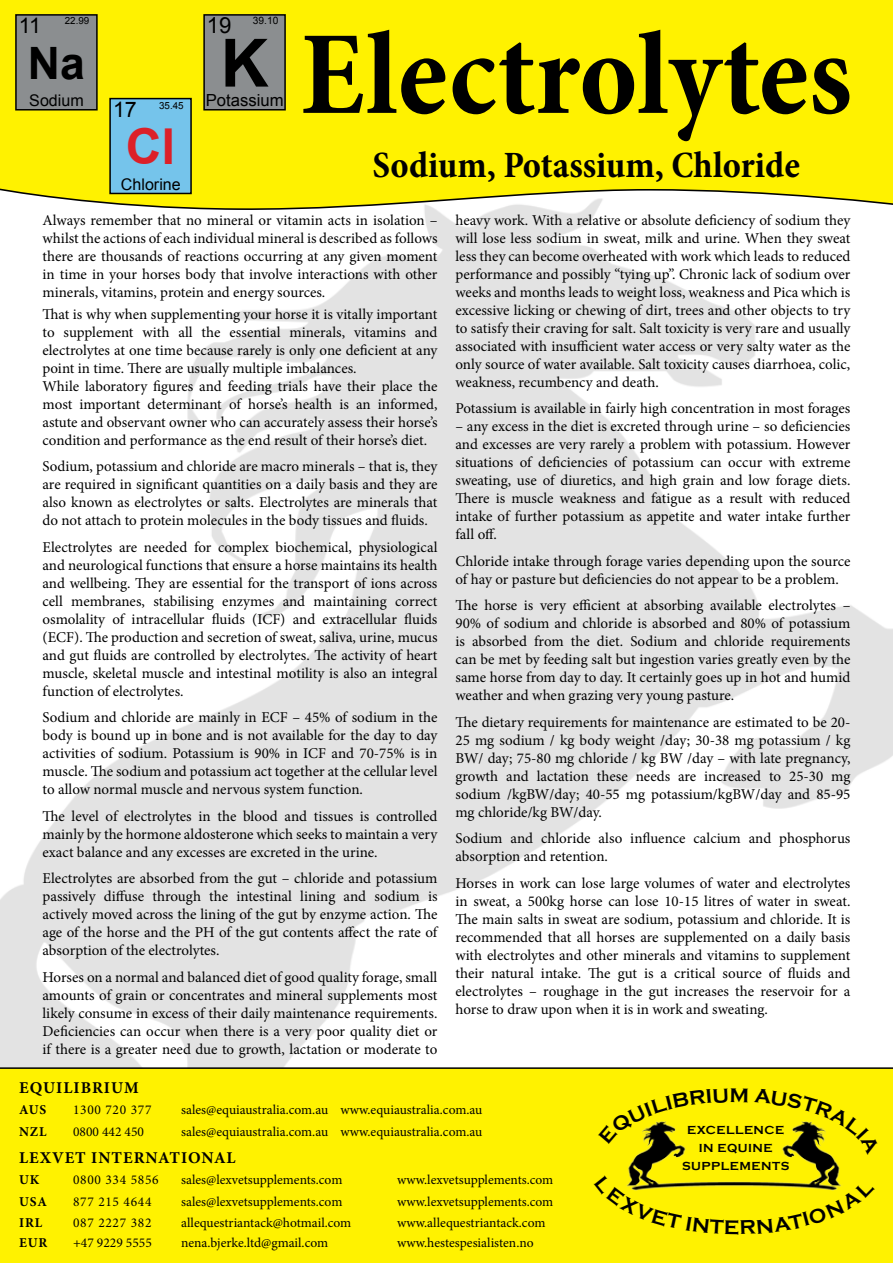
<style>
.page{position:relative;width:893px;height:1263px;background:#fff}
.page>*{position:absolute;margin:0;border:0;box-sizing:border-box;transform-origin:0 0}
.t1{font:700 condensed 120px "Minion Pro";color:#000}
.t2{font:700 66.6px "Arial";color:#000}
.t3{font:700 49.5px "Arial";color:#dc2028}
.t4{font:700 44.7px "Arial";color:#000}
.t5{font:700 condensed 37.5px "Minion Pro";color:#000}
.t6{font:22.2px "Arial";color:#000}
.t7{font:21.45px "Arial";color:#000}
.t8{font:16.65px "Arial";color:#000}
.t9{font:700 16.5px "Minion Pro";letter-spacing:.06em;color:#000}
.t10{font:16.05px "Arial";color:#000}
.t11{font:15px/18px "Minion Pro";color:#000;text-align:justify}
.t12{font:13.5px "Minion Pro";color:#000}
.t13{font:13.5px "Minion Pro";letter-spacing:.05em;color:#000}
.t14{font:700 13.5px "Minion Pro";letter-spacing:.06em;color:#000}
.t15{font:700 12px/18px "Copperplate Gothic";letter-spacing:.04em;color:#000}
.t16{font:10.2px "Arial";color:#000}
.t17{font:9.75px "Arial";color:#000}
</style>
<div class="page">
<svg style="left:0;top:0;width:893px;height:212px;background:#fcf010"></svg>
<div style="left:110px;top:99px;width:81px;height:94px;background:#75c4eb"></div>
<div style="left:109px;top:98px;width:83px;height:96px;border:2px solid #000"></div>
<div style="left:16px;top:15px;width:81px;height:95px;background:#8b8e90"></div>
<div style="left:15px;top:14px;width:83px;height:97px;border:2px solid #000"></div>
<div style="left:204px;top:15px;width:81px;height:95px;background:#8b8e90"></div>
<div style="left:203px;top:14px;width:83px;height:97px;border:2px solid #000"></div>
<div style="left:0;top:1067px;width:893px;height:196px;background:#fff200"></div>
<img style="left:626px;top:1120px;width:217px;height:55px">
<svg style="left:593px;top:1175px;width:282px;height:60px;background:#f1e402"></svg>
<div style="left:598px;top:1088px;width:150px;height:56px;background:#fff200"></div>
<svg style="left:754px;top:1089px;width:126px;height:66px;background:#e8dc01"></svg>
<h3 class="t7" style="left:19px;top:11px;width:24px">11</h3>
<p class="t17" style="left:65px;top:14px;width:26px">22.99</p>
<h3 class="t4" style="left:28px;top:33px;width:59px">Na</h3>
<p class="t10" style="left:29px;top:89px;width:56px">Sodium</p>
<h3 class="t7" style="left:113px;top:95px;width:25px">17</h3>
<p class="t17" style="left:159px;top:99px;width:26px">35.45</p>
<h3 class="t3" style="left:126px;top:114px;width:51px">Cl</h3>
<p class="t10" style="left:121px;top:174px;width:61px">Chlorine</p>
<h3 class="t6" style="left:207px;top:11px;width:26px">19</h3>
<p class="t16" style="left:253px;top:14px;width:27px">39.10</p>
<h2 class="t2" style="left:221px;top:19px;width:50px">K</h2>
<p class="t8" style="left:206px;top:89px;width:79px">Potassium</p>
<h1 class="t1" style="left:300px;top:-8px;width:554px">Electrolytes</h1>
<h3 class="t5" style="left:372px;top:139px;width:429px">Sodium, Potassium, Chloride</h3>
<p class="t11" style="left:43px;top:211px;width:396px">Always remember that no mineral or vitamin acts in isolation – whilst the actions of each individual mineral is described as follows there are thousands of reactions occurring at any given moment in time in your horses body that involve interactions with other minerals, vitamins, protein and energy sources.</p>
<p class="t11" style="left:43px;top:305px;width:396px;text-align:left">That is why when supplementing your horse it is vitally important to supplement with all the essential minerals, vitamins and electrolytes at one time because rarely is only one deficient at any point in time. There are usually multiple imbalances.<br>While laboratory figures and feeding trials have their place the most important determinant of horse’s health is an informed, astute and observant owner who can accurately assess their horse’s condition and performance as the end result of their horse’s diet.</p>
<p class="t11" style="left:43px;top:458px;width:396px">Sodium, potassium and chloride are macro minerals – that is, they are required in significant quantities on a daily basis and they are also known as electrolytes or salts. Electrolytes are minerals that do not attach to protein molecules in the body tissues and fluids.</p>
<p class="t11" style="left:43px;top:538px;width:396px">Electrolytes are needed for complex biochemical, physiological and neurological functions that ensure a horse maintains its health and wellbeing. They are essential for the transport of ions across cell membranes, stabilising enzymes and maintaining correct osmolality of intracellular fluids (ICF) and extracellular fluids (ECF). The production and secretion of sweat, saliva, urine, mucus and gut fluids are controlled by electrolytes. The activity of heart muscle, skeletal muscle and intestinal motility is also an integral function of electrolytes.</p>
<p class="t11" style="left:43px;top:709px;width:396px">Sodium and chloride are mainly in ECF – 45% of sodium in the body is bound up in bone and is not available for the day to day activities of sodium. Potassium is 90% in ICF and 70-75% is in muscle. The sodium and potassium act together at the cellular level to allow normal muscle and nervous system function.</p>
<p class="t11" style="left:43px;top:807px;width:396px">The level of electrolytes in the blood and tissues is controlled mainly by the hormone aldosterone which seeks to maintain a very exact balance and any excesses are excreted in the urine.</p>
<p class="t11" style="left:43px;top:870px;width:396px">Electrolytes are absorbed from the gut – chloride and potassium passively diffuse through the intestinal lining and sodium is actively moved across the lining of the gut by enzyme action. The age of the horse and the PH of the gut contents affect the rate of absorption of the electrolytes.</p>
<p class="t11" style="left:43px;top:968px;width:396px">Horses on a normal and balanced diet of good quality forage, small amounts of grain or concentrates and mineral supplements most likely consume in excess of their daily maintenance requirements.<br>Deficiencies can occur when there is a very poor quality diet or if there is a greater need due to growth, lactation or moderate to</p>
<p class="t11" style="left:455px;top:211px;width:396px">heavy work. With a relative or absolute deficiency of sodium they will lose less sodium in sweat, milk and urine. When they sweat less they can become overheated with work which leads to reduced performance and possibly “tying up”. Chronic lack of sodium over weeks and months leads to weight loss, weakness and Pica which is excessive licking or chewing of dirt, trees and other objects to try to satisfy their craving for salt. Salt toxicity is very rare and usually associated with insufficient water access or very salty water as the only source of water available. Salt toxicity causes diarrhoea, colic, weakness, recumbency and death.</p>
<p class="t11" style="left:455px;top:399px;width:396px">Potassium is available in fairly high concentration in most forages</p>
<p class="t11" style="left:455px;top:417px;width:396px">– any excess in the diet is excreted through urine – so deficiencies and excesses are very rarely a problem with potassium. However situations of deficiencies of potassium can occur with extreme sweating, use of diuretics, and high grain and low forage diets.<br>There is muscle weakness and fatigue as a result with reduced intake of further potassium as appetite and water intake further fall off.</p>
<p class="t11" style="left:455px;top:552px;width:396px">Chloride intake through forage varies depending upon the source of hay or pasture but deficiencies do not appear to be a problem.</p>
<p class="t11" style="left:455px;top:596px;width:396px">The horse is very efficient at absorbing available electrolytes – 90% of sodium and chloride is absorbed and 80% of potassium is absorbed from the diet. Sodium and chloride requirements can be met by feeding salt but ingestion varies greatly even by the same horse from day to day. It certainly goes up in hot and humid weather and when grazing very young pasture.</p>
<p class="t11" style="left:455px;top:713px;width:396px">The dietary requirements for maintenance are estimated to be 20- 25 mg sodium / kg body weight /day; 30-38 mg potassium / kg BW/ day; 75-80 mg chloride / kg BW /day – with late pregnancy, growth and lactation these needs are increased to 25-30 mg sodium /kgBW/day; 40-55 mg potassium/kgBW/day and 85-95 mg chloride/kg BW/day.</p>
<p class="t11" style="left:455px;top:829px;width:396px">Sodium and chloride also influence calcium and phosphorus absorption and retention.</p>
<p class="t11" style="left:455px;top:874px;width:396px">Horses in work can lose large volumes of water and electrolytes in sweat, a 500kg horse can lose 10-15 litres of water in sweat.<br>The main salts in sweat are sodium, potassium and chloride. It is recommended that all horses are supplemented on a daily basis with electrolytes and other minerals and vitamins to supplement their natural intake. The gut is a critical source of fluids and electrolytes – roughage in the gut increases the reservoir for a horse to draw upon when it is in work and sweating.</p>
<p class="t9" style="left:19px;top:1076px;width:121px">EQUILIBRIUM</p>
<p class="t14" style="left:19px;top:1100px;width:8px">AUS</p>
<p class="t13" style="left:73px;top:1100px;width:80px">1300 720 377</p>
<p class="t12" style="left:181px;top:1100px;width:303px">sales@equiaustralia.com.au www.equiaustralia.com.au</p>
<p class="t14" style="left:19px;top:1122px;width:29px">NZL</p>
<p class="t12" style="left:73px;top:1122px;width:72px">0800 442 450</p>
<p class="t12" style="left:181px;top:1122px;width:303px">sales@equiaustralia.com.au www.equiaustralia.com.au</p>
<p class="t15" style="left:687px;top:1121px;width:40px">EXCELLEN</p>
<p class="t15" style="left:764px;top:1121px;width:20px">CE</p>
<p class="t15" style="left:682px;top:1139px;width:50px;text-indent:17px">IN EQUINE<br>SUPPLEMENTS</p>
<p class="t9" style="left:19px;top:1146px;width:218px">LEXVET INTERNATI ONAL</p>
<p class="t14" style="left:19px;top:1170px;width:22px">UK</p>
<p class="t13" style="left:73px;top:1170px;width:87px">0800 334 5856</p>
<p class="t12" style="left:181px;top:1170px;width:163px">sales@lexvetsupplements.com</p>
<p class="t12" style="left:397px;top:1170px;width:158px">www.lexvetsupplements.com</p>
<p class="t14" style="left:19px;top:1192px;width:25px">USA</p>
<p class="t13" style="left:73px;top:1193px;width:80px">877 215 4644</p>
<p class="t12" style="left:181px;top:1193px;width:163px">sales@lexvetsupplements.com</p>
<p class="t12" style="left:397px;top:1193px;width:158px">www.lexvetsupplements.com</p>
<p class="t14" style="left:19px;top:1213px;width:25px">IRL</p>
<p class="t13" style="left:73px;top:1213px;width:80px">087 2227 382</p>
<p class="t12" style="left:181px;top:1213px;width:172px">allequestriantack@hotmail.com</p>
<p class="t12" style="left:397px;top:1213px;width:150px">www.allequestriantack.com</p>
<p class="t14" style="left:19px;top:1233px;width:30px">EUR</p>
<p class="t12" style="left:73px;top:1233px;width:80px">+47 9229 5555</p>
<p class="t12" style="left:181px;top:1233px;width:149px">nena.bjerke.ltd@gmail.com</p>
<p class="t12" style="left:397px;top:1233px;width:138px">www.hestespesialisten.no</p>
</div>
